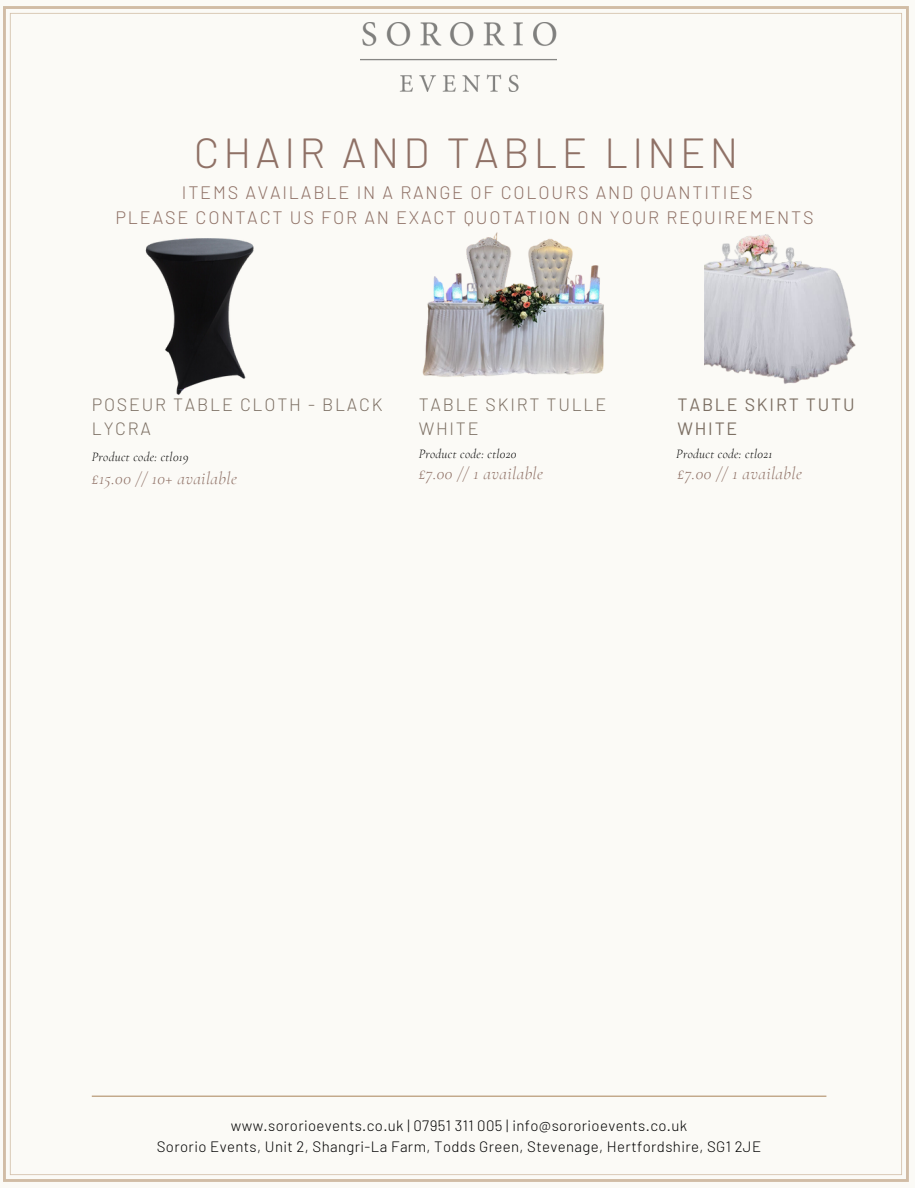
<style>
.page{position:relative;width:918px;height:1188px;background:#fff}
.page>*{position:absolute;margin:0;border:0;box-sizing:border-box;transform-origin:0 0}
.t1{font:300 42px "Barlow";letter-spacing:.1em;color:#8f7166}
.t2{font:300 18px "Barlow";letter-spacing:.1em;color:#8f7166}
.t3{font:300 17.85px "Barlow";letter-spacing:.1em;color:#7d7064}
.t4{font:17.85px "Barlow";letter-spacing:.1em;color:#7d7064}
.t5{font:italic 300 17.4px "Cormorant Garamond";letter-spacing:.025em;color:#8f7166}
.t6{font:300 15px "Barlow";letter-spacing:.025em;color:#000}
.t7{font:italic 300 13.05px "Cormorant Garamond";letter-spacing:.025em;color:#000}
</style>
<div class="page">
<div style="left:3px;top:6px;width:906px;height:1176px;background:#fbfaf6"></div>
<hr style="left:92px;top:1096px;width:734px;height:1px;background:#b3916b">
<img style="left:361px;top:22px;width:196px;height:70px">
<img style="left:103px;top:214px;width:201px;height:201px">
<img style="left:704px;top:226px;width:169px;height:169px">
<img style="left:368px;top:222px;width:292px;height:218px">
<p class="t1" style="left:194px;top:126px;width:546px">CHAIR AND TABLE LINEN</p>
<p class="t2" style="left:182px;top:181px;width:572px">ITEMS AVAILABLE IN A RANGE OF COLOURS AND QUANTITIES</p>
<p class="t2" style="left:115px;top:206px;width:700px">PLEASE CONTACT US FOR AN EXACT QUOTATION ON YOUR REQUIREMENTS</p>
<p class="t3" style="left:92px;top:393px;width:292px">POSEUR TABLE CLOTH - BLACK</p>
<p class="t3" style="left:92px;top:418px;width:61px">LYCRA</p>
<p class="t7" style="left:92px;top:449px;width:98px">Product code: ctl019</p>
<p class="t7" style="left:419px;top:446px;width:99px">Product code: ctl020</p>
<p class="t5" style="left:419px;top:463px;width:126px">£7.00 // 1 available</p>
<p class="t3" style="left:419px;top:393px;width:189px">TABLE SKIRT TULLE</p>
<p class="t3" style="left:419px;top:418px;width:61px">WHITE</p>
<p class="t5" style="left:92px;top:468px;width:147px">£15.00 // 10+ available</p>
<p class="t4" style="left:678px;top:393px;width:178px">TABLE SKIRT TUTU</p>
<p class="t4" style="left:678px;top:418px;width:61px">WHITE</p>
<p class="t7" style="left:676px;top:446px;width:97px">Product code: ctl021</p>
<p class="t5" style="left:678px;top:463px;width:126px">£7.00 // 1 available</p>
<p class="t6" style="left:231px;top:1116px;width:458px">www.sororioevents.co.uk | 07951 311 005 | info@sororioevents.co.uk</p>
<p class="t6" style="left:157px;top:1137px;width:606px">Sororio Events, Unit 2, Shangri-La Farm, Todds Green, Stevenage, Hertfordshire, SG1 2JE</p>
</div>
